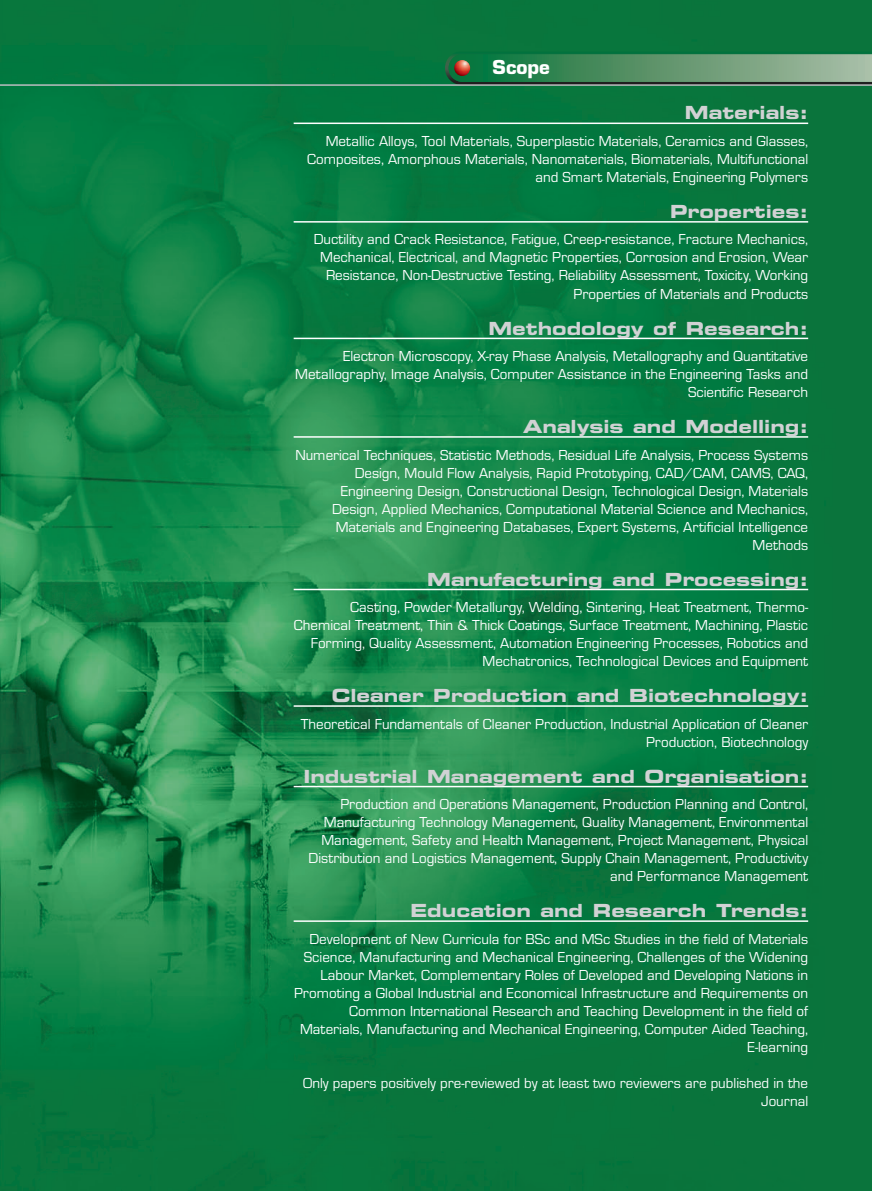
<style>
.page{position:relative;width:872px;height:1191px;background:#fff}
.page>*{position:absolute;margin:0;border:0;box-sizing:border-box;transform-origin:0 0}
.t1{font:21px "Eurostile TCE Blac";color:#fff}
.t2{font:700 expanded 18px "Square 721 PL";color:#d1d2d4}
.t3{font:15px/18px "Eurostile TCE";color:#fff;text-align:right}
</style>
<div class="page">
<img style="left:0;top:0;width:872px;height:1191px">
<img style="left:445px;top:51px;width:427px;height:33px">
<svg style="left:448px;top:54px;width:424px;height:28px;background:#5a956d"></svg>
<img style="left:454px;top:60px;width:16px;height:16px;border-radius:50%">
<hr style="left:294px;top:123px;width:514px;height:1px;background:#fff">
<hr style="left:294px;top:221px;width:514px;height:2px;background:#fff">
<hr style="left:294px;top:338px;width:514px;height:1px;background:#fff">
<hr style="left:294px;top:436px;width:514px;height:2px;background:#fff">
<hr style="left:294px;top:589px;width:514px;height:1px;background:#fff">
<hr style="left:294px;top:705px;width:514px;height:2px;background:#fff">
<hr style="left:294px;top:786px;width:514px;height:1px;background:#fff">
<hr style="left:294px;top:920px;width:514px;height:2px;background:#fff">
<hr style="left:0;top:84px;width:872px;height:2px;background:#bcbdc0">
<h1 class="t1" style="left:492px;top:54px;width:59px">Scope</h1>
<p class="t2" style="left:685px;top:106px;width:125px">Materials:</p>
<p class="t3" style="left:307px;top:132px;width:502px">Metallic Alloys, Tool Materials, Superplastic Materials, Ceramics and Glasses,<br>Composites, Amorphous Materials, Nanomaterials, Biomaterials, Multifunctional and Smart Materials, Engineering Polymers</p>
<p class="t2" style="left:670px;top:205px;width:140px">Properties:</p>
<p class="t3" style="left:314px;top:230px;width:496px">Ductility and Crack Resistance, Fatigue, Creep-resistance, Fracture Mechanics, Mechanical, Electrical, and Magnetic Properties, Corrosion and Erosion, Wear Resistance, Non-Destructive Testing, Reliability Assessment, Toxicity, Working Properties of Materials and Products</p>
<p class="t2" style="left:488px;top:321px;width:321px">Methodology of Research:</p>
<p class="t3" style="left:295px;top:347px;width:514px">Electron Microscopy, X-ray Phase Analysis, Metallography and Quantitative<br>Metallography, Image Analysis, Computer Assistance in the Engineering Tasks and<br>Scientific Research</p>
<p class="t2" style="left:523px;top:420px;width:286px">Analysis and Modelling:</p>
<p class="t3" style="left:295px;top:445px;width:514px">Numerical Techniques, Statistic Methods, Residual Life Analysis, Process Systems Design, Mould Flow Analysis, Rapid Prototyping, CAD/CAM, CAMS, CAQ, Engineering Design, Constructional Design, Technological Design, Materials Design, Applied Mechanics, Computational Material Science and Mechanics, Materials and Engineering Databases, Expert Systems, Artificial Intelligence Methods</p>
<p class="t2" style="left:427px;top:572px;width:382px">Manufacturing and Processing:</p>
<p class="t3" style="left:294px;top:598px;width:516px">Casting, Powder Metallurgy, Welding, Sintering, Heat Treatment, Thermo-Chemical Treatment, Thin &amp; Thick Coatings, Surface Treatment, Machining, Plastic Forming, Quality Assessment, Automation Engineering Processes, Robotics and Mechatronics, Technological Devices and Equipment</p>
<p class="t2" style="left:331px;top:689px;width:478px">Cleaner Production and Biotechnology:</p>
<p class="t3" style="left:301px;top:714px;width:509px">Theoretical Fundamentals of Cleaner Production, Industrial Application of Cleaner<br>Production, Biotechnology</p>
<p class="t2" style="left:303px;top:769px;width:506px">Industrial Management and Organisation:</p>
<p class="t3" style="left:308px;top:795px;width:501px">Production and Operations Management, Production Planning and Control, Manufacturing Technology Management, Quality Management, Environmental Management, Safety and Health Management, Project Management, Physical Distribution and Logistics Management, Supply Chain Management, Productivity and Performance Management</p>
<p class="t2" style="left:410px;top:904px;width:399px">Education and Research Trends:</p>
<p class="t3" style="left:294px;top:929px;width:515px">Development of New Curricula for BSc and MSc Studies in the field of Materials Science, Manufacturing and Mechanical Engineering, Challenges of the Widening Labour Market, Complementary Roles of Developed and Developing Nations in Promoting a Global Industrial and Economical Infrastructure and Requirements on Common International Research and Teaching Development in the field of Materials, Manufacturing and Mechanical Engineering, Computer Aided Teaching, E-learning</p>
<p class="t3" style="left:303px;top:1073px;width:506px">Only papers positively pre-reviewed by at least two reviewers are published in the<br>Journal</p>
</div>
